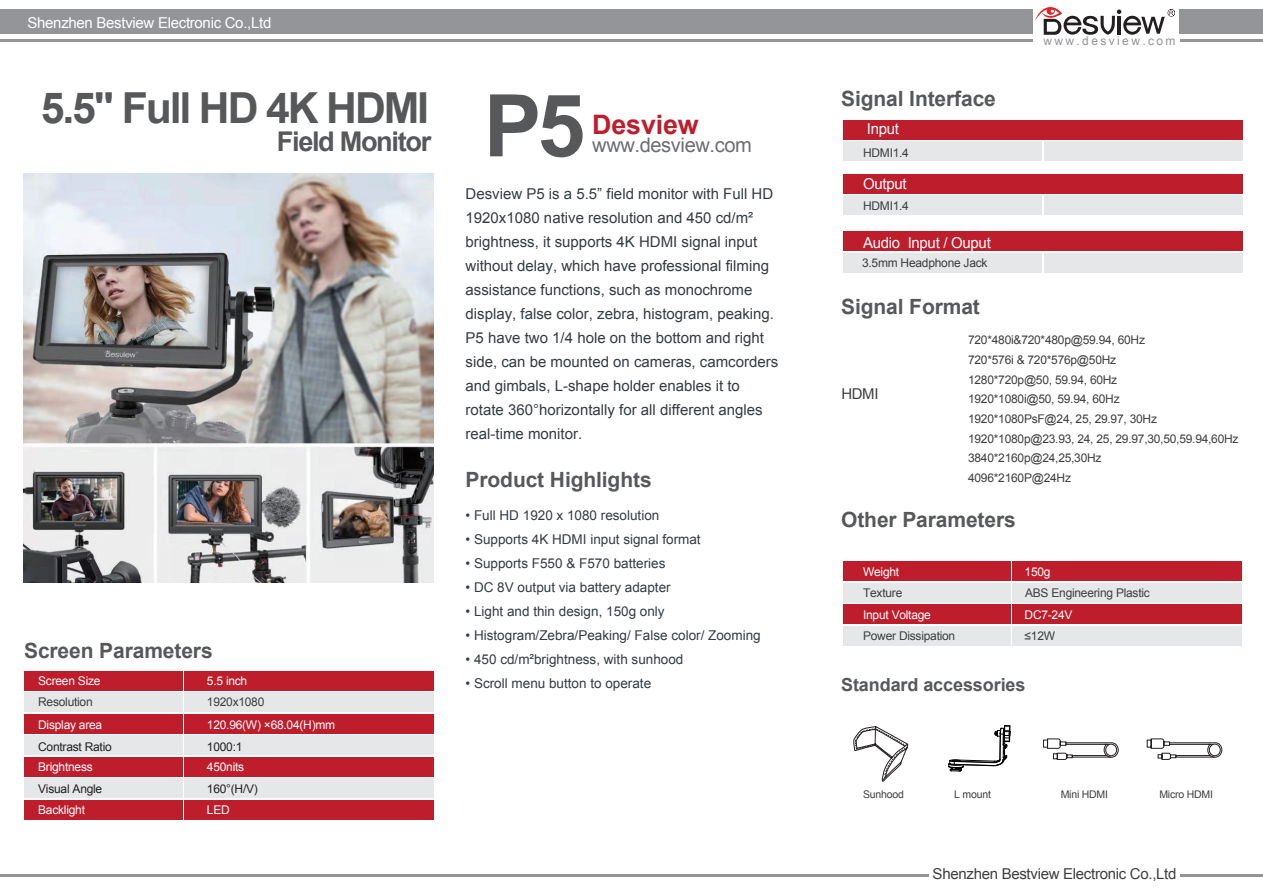
<style>
.page{position:relative;width:1263px;height:893px;background:#fff}
.page>*{position:absolute;margin:0;border:0;box-sizing:border-box;transform-origin:0 0}
.t1{font:700 42.75px "Arial";letter-spacing:-.05em;color:#57585a}
.t2{font:700 27.15px "Arial";letter-spacing:-.05em;color:#57585a}
.t3{font:700 26.85px "Arial";letter-spacing:-.005em;color:#be1d2c}
.t4{font:700 21px "Arial";letter-spacing:-.005em;color:#57585a}
.t5{font:20.1px "Arial";letter-spacing:-.02em;color:#6d6e71}
.t6{font:700 18px "Arial";letter-spacing:-.005em;color:#57585a}
.t7{font:15px/24px "Arial";color:#353b40}
.t8{font:15px "Arial";letter-spacing:-.02em;color:#fff}
.t9{font:15px "Arial";letter-spacing:-.02em;color:#3e3e3f}
.t10{font:13.5px/24px "Arial";color:#353b40}
.t11{font:12px/19.6px "Arial";letter-spacing:-.02em;color:#3e3e3f}
.t12{font:12px "Arial";letter-spacing:-.02em;color:#fff}
.t13{font:12px "Arial";letter-spacing:-.02em;color:#231f20}
.t14{font:12px "Arial";letter-spacing:.2em;color:#939598}
.t15{font:10.5px "Arial";letter-spacing:-.02em;color:#3e3e3f}
</style>
<div class="page">
<div style="left:24px;top:671px;width:159px;height:20px;background:#be1d2c"></div>
<div style="left:24px;top:693px;width:159px;height:19px;background:#e6e7e9"></div>
<div style="left:24px;top:714px;width:159px;height:20px;background:#be1d2c"></div>
<div style="left:24px;top:736px;width:159px;height:19px;background:#e6e7e9"></div>
<div style="left:24px;top:757px;width:159px;height:20px;background:#be1d2c"></div>
<div style="left:24px;top:779px;width:159px;height:19px;background:#e6e7e9"></div>
<div style="left:185px;top:671px;width:249px;height:20px;background:#be1d2c"></div>
<div style="left:185px;top:693px;width:249px;height:19px;background:#e6e7e9"></div>
<div style="left:185px;top:714px;width:249px;height:20px;background:#be1d2c"></div>
<div style="left:185px;top:736px;width:249px;height:19px;background:#e6e7e9"></div>
<div style="left:185px;top:757px;width:249px;height:20px;background:#be1d2c"></div>
<div style="left:185px;top:779px;width:249px;height:19px;background:#e6e7e9"></div>
<div style="left:24px;top:800px;width:159px;height:20px;background:#be1d2c"></div>
<div style="left:185px;top:800px;width:249px;height:20px;background:#be1d2c"></div>
<div style="left:843px;top:562px;width:167px;height:19px;background:#be1d2c"></div>
<div style="left:843px;top:583px;width:167px;height:20px;background:#e6e7e9"></div>
<div style="left:843px;top:605px;width:167px;height:19px;background:#be1d2c"></div>
<div style="left:843px;top:626px;width:167px;height:20px;background:#e6e7e9"></div>
<div style="left:1012px;top:562px;width:230px;height:19px;background:#be1d2c"></div>
<div style="left:1012px;top:583px;width:230px;height:20px;background:#e6e7e9"></div>
<div style="left:1012px;top:605px;width:230px;height:19px;background:#be1d2c"></div>
<div style="left:1012px;top:626px;width:230px;height:20px;background:#e6e7e9"></div>
<div style="left:843px;top:120px;width:399px;height:19px;background:#be1d2c"></div>
<div style="left:843px;top:141px;width:199px;height:20px;background:#e6e7e9"></div>
<div style="left:1044px;top:141px;width:199px;height:20px;background:#e6e7e9"></div>
<div style="left:843px;top:174px;width:399px;height:20px;background:#be1d2c"></div>
<div style="left:843px;top:196px;width:199px;height:19px;background:#e6e7e9"></div>
<div style="left:1044px;top:196px;width:199px;height:19px;background:#e6e7e9"></div>
<div style="left:843px;top:232px;width:399px;height:19px;background:#be1d2c"></div>
<div style="left:843px;top:253px;width:199px;height:20px;background:#e6e7e9"></div>
<div style="left:1044px;top:253px;width:199px;height:20px;background:#e6e7e9"></div>
<svg style="left:1035px;top:7px;width:140px;height:28px"></svg>
<hr style="left:0;top:40px;width:1033px;height:2px;background:#939598">
<hr style="left:1180px;top:40px;width:83px;height:2px;background:#939598">
<div style="left:0;top:9px;width:1032px;height:24px;background:#939598"></div>
<div style="left:1179px;top:9px;width:84px;height:24px;background:#939598"></div>
<hr style="left:0;top:874px;width:928px;height:2px;background:#939598">
<hr style="left:1180px;top:874px;width:83px;height:2px;background:#939598">
<img style="left:24px;top:173px;width:409px;height:410px">
<svg style="left:490px;top:94px;width:93px;height:63px"></svg>
<svg style="left:853px;top:726px;width:55px;height:56px"></svg>
<svg style="left:948px;top:725px;width:63px;height:46px"></svg>
<svg style="left:1043px;top:738px;width:76px;height:22px"></svg>
<svg style="left:1147px;top:738px;width:75px;height:22px"></svg>
<p class="t8" style="left:28px;top:17px;width:245px">Shenzhen Bestview Electronic Co.,Ltd</p>
<h1 class="t1" style="left:41px;top:92px;width:390px">5.5" Full HD 4K HDMI</h1>
<h3 class="t3" style="left:592px;top:114px;width:108px">Desview</h3>
<h2 class="t2" style="left:277px;top:132px;width:156px">Field Monitor</h2>
<h3 class="t5" style="left:592px;top:137px;width:161px">www.desview.com</h3>
<h3 class="t4" style="left:24px;top:643px;width:190px">Screen Parameters</h3>
<p class="t12" style="left:38px;top:676px;width:64px">Screen Size</p>
<p class="t11" style="left:38px;top:693px;width:56px">Resolution</p>
<p class="t12" style="left:38px;top:720px;width:66px">Display area</p>
<p class="t12" style="left:207px;top:676px;width:42px">5.5 inch</p>
<p class="t11" style="left:207px;top:693px;width:59px">1920x1080</p>
<p class="t12" style="left:207px;top:720px;width:130px">120.96(W) ×68.04(H)mm</p>
<p class="t13" style="left:38px;top:742px;width:75px">Contrast Ratio</p>
<p class="t13" style="left:207px;top:742px;width:37px">1000:1</p>
<p class="t12" style="left:38px;top:762px;width:56px">Brightness</p>
<p class="t13" style="left:38px;top:784px;width:66px">Visual Angle</p>
<p class="t12" style="left:38px;top:805px;width:48px">Backlight</p>
<p class="t12" style="left:207px;top:762px;width:39px">450nits</p>
<p class="t13" style="left:207px;top:784px;width:52px">160°(H/V)</p>
<p class="t12" style="left:207px;top:805px;width:24px">LED</p>
<p class="t7" style="left:466px;top:183px;width:314px">Desview P5 is a 5.5” field monitor with Full HD 1920x1080 native resolution and 450 cd/m² brightness, it supports 4K HDMI signal input without delay, which have professional filming assistance functions, such as monochrome display, false color, zebra, histogram, peaking.<br>P5 have two 1/4 hole on the bottom and right side, can be mounted on cameras, camcorders and gimbals, L-shape holder enables it to rotate 360°horizontally for all different angles real-time monitor.</p>
<h3 class="t4" style="left:466px;top:472px;width:188px">Product Highlights</h3>
<p class="t10" style="left:466px;top:504px;width:297px">ï Full HD 1920 x 1080 resolution<br>ï Supports 4K HDMI input signal format<br>ï Supports F550 &amp; F570 batteries<br>ï DC 8V output via battery adapter<br>ï Light and thin design, 150g only<br>ï Histogram/Zebra/Peaking/ False color/ Zooming ï 450 cd/m²brightness, with sunhood<br>ï Scroll menu button to operate</p>
<h3 class="t4" style="left:841px;top:91px;width:156px">Signal Interface</h3>
<p class="t8" style="left:867px;top:124px;width:34px">Input</p>
<p class="t11" style="left:863px;top:144px;width:47px">HDMI1.4</p>
<p class="t8" style="left:863px;top:178px;width:45px">Output</p>
<p class="t11" style="left:863px;top:197px;width:47px">HDMI1.4</p>
<p class="t8" style="left:863px;top:237px;width:129px">Audio Input / Ouput</p>
<p class="t11" style="left:862px;top:254px;width:127px">3.5mm Headphone Jack</p>
<h3 class="t4" style="left:841px;top:299px;width:140px">Signal Format</h3>
<p class="t14" style="left:1043px;top:36px;width:134px">www.desview.com</p>
<p class="t9" style="left:841px;top:388px;width:39px">HDMI</p>
<p class="t11" style="left:968px;top:331px;width:272px">720*480i&amp;720*480p@59.94, 60Hz<br>720*576i &amp; 720*576p@50Hz<br>1280*720p@50, 59.94, 60Hz<br>1920*1080i@50, 59.94, 60Hz<br>1920*1080PsF@24, 25, 29.97, 30Hz<br>1920*1080p@23.93, 24, 25, 29.97,30,50,59.94,60Hz<br>3840*2160p@24,25,30Hz<br>4096*2160P@24Hz</p>
<h3 class="t4" style="left:841px;top:512px;width:176px">Other Parameters</h3>
<p class="t12" style="left:863px;top:568px;width:38px">Weight</p>
<p class="t12" style="left:1024px;top:568px;width:27px">150g</p>
<p class="t11" style="left:863px;top:584px;width:41px">Texture</p>
<p class="t11" style="left:1025px;top:584px;width:126px">ABS Engineering Plastic</p>
<p class="t12" style="left:863px;top:610px;width:69px">Input Voltage</p>
<p class="t12" style="left:1024px;top:610px;width:49px">DC7-24V</p>
<p class="t11" style="left:863px;top:627px;width:94px">Power Dissipation</p>
<p class="t11" style="left:1024px;top:626px;width:32px">≤12W</p>
<p class="t6" style="left:841px;top:678px;width:186px">Standard accessories</p>
<p class="t15" style="left:863px;top:790px;width:42px">Sunhood</p>
<p class="t15" style="left:954px;top:790px;width:38px">L mount</p>
<p class="t15" style="left:1061px;top:790px;width:49px">Mini HDMI</p>
<p class="t15" style="left:1159px;top:790px;width:55px">Micro HDMI</p>
<p class="t9" style="left:933px;top:868px;width:245px">Shenzhen Bestview Electronic Co.,Ltd</p>
</div>
